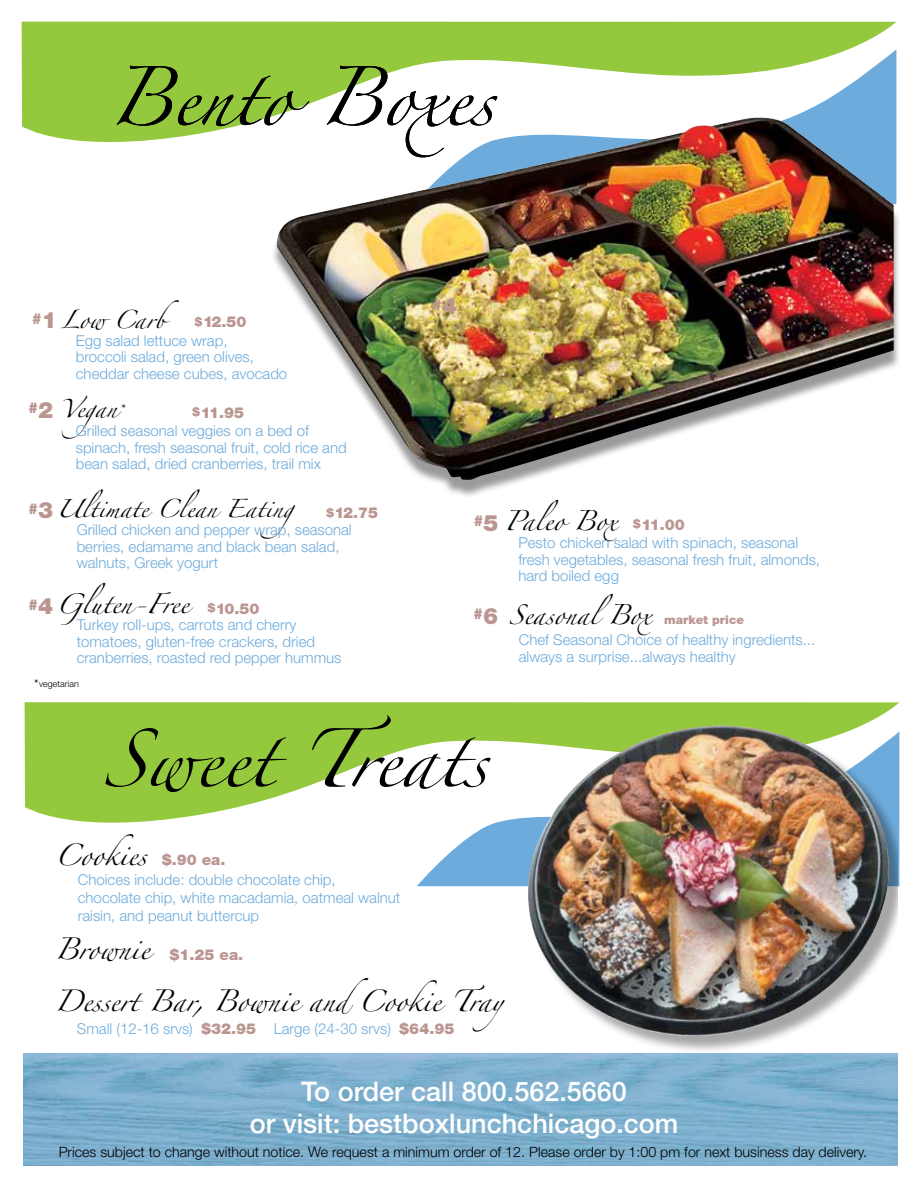
<style>
.page{position:relative;width:918px;height:1188px;background:#fff}
.page>*{position:absolute;margin:0;border:0;box-sizing:border-box;transform-origin:0 0}
.t1{font:52.5px "Zapfino";color:#000}
.t2{font:500 27px/32.4px "Helvetica Neue";color:#fff;text-align:center}
.t3{font:19.5px "Zapfino";color:#000}
.t4{font:18px "Zapfino";color:#000}
.t5{font:16.5px "Zapfino";color:#000}
.t6{font:300 15px/16.5px "Helvetica Neue";color:#6dabdc}
.t7{font:900 15px "Helvetica Neue";color:#bb9691}
.t8{font:300 14.25px "Helvetica Neue";color:#000}
.t9{font:12px "Minion Pro";color:#000}
.t10{font:300 9px "Helvetica Neue";color:#000}
.s1{font-size:22.5px}
.s2{font-size:12px}
.s3{font-family:"Minion Pro";font-weight:400;font-size:12px}
.s4{font-family:"Helvetica Neue";font-weight:900;font-size:22.5px;color:#bb9691}
.s5{font-family:"Helvetica Neue";font-weight:900;font-size:12px;color:#bb9691}
.s6{font-family:"Helvetica Neue";font-weight:900;font-size:15px;color:#bb9691}
.s7{font-weight:900;color:#bb9691}
.s8{font-family:"Lubalin Graph";font-weight:600;color:#fff}
</style>
<div class="page">
<svg style="left:22px;top:22px;width:874px;height:120px;background:#a0ce52"></svg>
<svg style="left:414px;top:49px;width:482px;height:74px"></svg>
<svg style="left:25px;top:702px;width:874px;height:121px;fill:#95c93d"></svg>
<svg style="left:417px;top:731px;width:482px;height:155px"></svg>
<div style="left:271px;top:123px;width:630px;height:376px;background:#000;opacity:.4"></div>
<img style="left:275px;top:118px;width:619px;height:362px">
<img style="left:23px;top:1053px;width:875px;height:112px">
<div style="left:531px;top:728px;width:366px;height:326px;background:#000;opacity:.35"></div>
<img style="left:528px;top:726px;width:361px;height:310px">
<h1 class="t1" style="left:108px;top:76px;width:388px">Bento Boxes</h1>
<p class="t7" style="left:32px;top:310px;width:27px">#<span class="s1">1</span></p>
<p class="t7" style="left:28px;top:399px;width:27px">#<span class="s1">2</span></p>
<p class="t5" style="left:61px;top:312px;width:119px">Low Carb</p>
<p class="t7" style="left:195px;top:313px;width:54px"><span class="s2">$</span>12.50</p>
<p class="t6" style="left:76px;top:332px;width:213px">Egg salad lettuce wrap,<br>broccoli salad, green olives, cheddar cheese cubes, avocado</p>
<p class="t5" style="left:61px;top:402px;width:60px">Vega n</p>
<p class="t9" style="left:121px;top:400px;width:6px">*</p>
<p class="t7" style="left:192px;top:404px;width:54px"><span class="s2">$</span>11.95</p>
<p class="t6" style="left:76px;top:423px;width:272px">Grilled seasonal veggies on a bed of spinach, fresh seasonal fruit, cold rice and bean salad, dried cranberries, trail mix</p>
<p class="t7" style="left:432px;top:296px;width:27px">#<span class="s1">4</span></p>
<p class="t7" style="left:28px;top:499px;width:27px">#<span class="s1">3</span></p>
<p class="t5" style="left:56px;top:502px;width:263px">Ultimate Clean Eating</p>
<p class="t7" style="left:326px;top:504px;width:54px"><span class="s2">$</span>12.75</p>
<p class="t6" style="left:77px;top:522px;width:277px">Grilled chicken and pepper wrap, seasonal berries, edamame and black bean salad, walnuts, Greek yogurt</p>
<p class="t4" style="left:56px;top:596px;width:134px">Gluten-Free</p>
<p class="t7" style="left:28px;top:596px;width:27px">#<span class="s1">4</span></p>
<p class="t7" style="left:207px;top:600px;width:54px"><span class="s2">$</span>10.50</p>
<p class="t6" style="left:77px;top:617px;width:266px">Turkey roll-ups, carrots and cherry tomatoes, gluten-free crackers, dried cranberries, roasted red pepper hummus</p>
<p class="t10" style="left:34px;top:679px;width:46px"><span class="s3">*</span>vegetarian</p>
<p class="t4" style="left:474px;top:513px;width:213px"><sup>#</sup><span class="s4">5</span> Paleo Box <span class="s5">$</span><span class="s6">11.00</span></p>
<p class="t6" style="left:518px;top:534px;width:303px">Pesto chicken salad with spinach, seasonal fresh vegetables, seasonal fresh fruit, almonds, hard boiled egg</p>
<p class="t4" style="left:473px;top:607px;width:272px"><sup>#</sup><span class="s4">6</span> SeasonalBox <span class="s5">market price</span></p>
<p class="t6" style="left:519px;top:631px;width:298px">Chef Seasonal Choice of healthy ingredients... always a surprise...always healthy</p>
<h1 class="t1" style="left:102px;top:737px;width:387px">Sweet Treats</h1>
<h3 class="t3" style="left:55px;top:846px;width:93px">Cookies</h3>
<p class="t7" style="left:162px;top:850px;width:65px">$.90 ea.</p>
<p class="t6" style="left:78px;top:870px;width:324px;line-height:18px">Choices include: double chocolate chip, chocolate chip, white macadamia, oatmeal walnut raisin, and peanut buttercup</p>
<h3 class="t3" style="left:55px;top:941px;width:96px">Brownie</h3>
<p class="t7" style="left:170px;top:946px;width:75px">$1.25 ea.</p>
<h3 class="t3" style="left:55px;top:993px;width:470px">Dessert Bar, Bownie andCookie Tray</h3>
<p class="t6" style="left:77px;top:1020px;width:379px">Small (12-16 srvs) <span class="s7">$32.95</span><span class="s8">$3</span>Large (24-30 srvs) <span class="s7">$64.95</span></p>
<h2 class="t2" style="left:250px;top:1075px;width:430px">To order call 800.562.5660<br>or visit: bestboxlunchchicago.com</h2>
<p class="t8" style="left:59px;top:1143px;width:810px">Prices subject to change without notice. We request a minimum order of 12. Please order by 1:00 pm for next business day delivery.</p>
</div>
